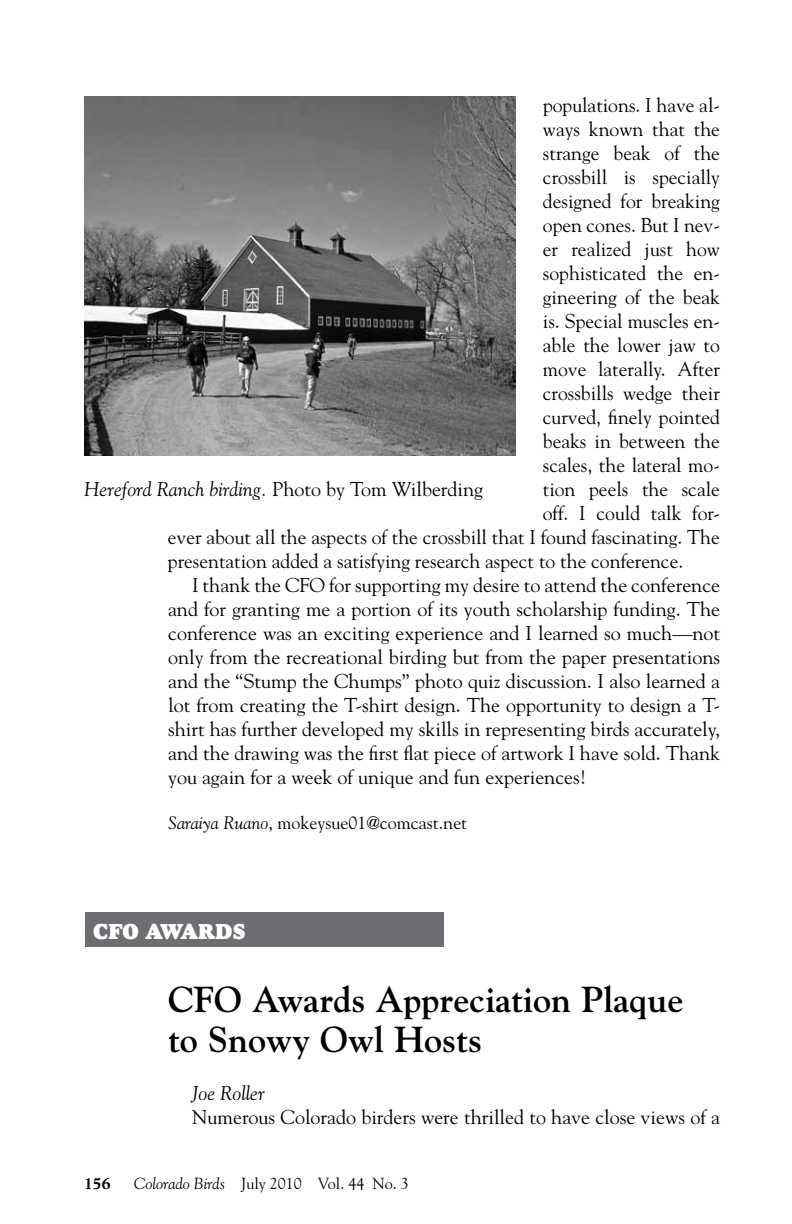
<style>
.page{position:relative;width:792px;height:1224px;background:#fff}
.page>*{position:absolute;margin:0;border:0;box-sizing:border-box;transform-origin:0 0}
.t1{font:700 36px/40px "Goudy";color:#000}
.t2{font:22px "Goudy Heavyface";color:#fff}
.t3{font:20px "Goudy";color:#000}
.t4{font:italic 20px "Goudy";color:#000}
.t5{font:18px "Goudy";color:#000}
.t6{font:16px "Goudy";color:#000}
.t7{font:800 16px "Goudy";color:#000}
.s1{font-style:italic}
.s2{font-style:normal}
</style>
<div class="page">
<img style="left:84px;top:96px;width:432px;height:360px">
<div style="left:85px;top:912px;width:359px;height:35px;background:#6d6e71"></div>
<p class="t3" style="left:543px;top:92px;width:178px">populations. I have al-</p>
<p class="t3" style="left:543px;top:116px;width:179px">ways known that the</p>
<p class="t3" style="left:543px;top:140px;width:179px">strange beak of the</p>
<p class="t3" style="left:543px;top:164px;width:179px">crossbill is specially</p>
<p class="t3" style="left:543px;top:188px;width:179px">designed for breaking</p>
<p class="t3" style="left:543px;top:212px;width:178px">open cones. But I nev-</p>
<p class="t3" style="left:543px;top:236px;width:179px">er realized just how</p>
<p class="t3" style="left:543px;top:260px;width:178px">sophisticated the en-</p>
<p class="t3" style="left:543px;top:284px;width:178px">gineering of the beak</p>
<p class="t3" style="left:543px;top:308px;width:179px">is. Special muscles en-</p>
<p class="t3" style="left:543px;top:332px;width:179px">able the lower jaw to</p>
<p class="t3" style="left:543px;top:356px;width:178px">move laterally. After</p>
<p class="t3" style="left:543px;top:380px;width:179px">crossbills wedge their</p>
<p class="t3" style="left:543px;top:404px;width:178px">curved, finely pointed</p>
<p class="t3" style="left:543px;top:428px;width:178px">beaks in between the</p>
<p class="t3" style="left:543px;top:452px;width:179px">scales, the lateral mo-</p>
<p class="t3" style="left:543px;top:476px;width:178px">tion peels the scale</p>
<p class="t3" style="left:543px;top:500px;width:179px">off. I could talk for-</p>
<p class="t3" style="left:168px;top:524px;width:554px">ever about all the aspects of the crossbill that I found fascinating. The</p>
<p class="t3" style="left:168px;top:548px;width:517px">presentation added a satisfying research aspect to the conference.</p>
<p class="t3" style="left:192px;top:572px;width:530px">I thank the CFO for supporting my desire to attend the conference</p>
<p class="t3" style="left:168px;top:596px;width:554px">and for granting me a portion of its youth scholarship funding. The</p>
<p class="t3" style="left:168px;top:620px;width:554px">conference was an exciting experience and I learned so much—not</p>
<p class="t3" style="left:168px;top:644px;width:554px">only from the recreational birding but from the paper presentations</p>
<p class="t3" style="left:168px;top:668px;width:553px">and the “Stump the Chumps” photo quiz discussion. I also learned a</p>
<p class="t3" style="left:168px;top:692px;width:554px">lot from creating the T-shirt design. The opportunity to design a T-</p>
<p class="t3" style="left:168px;top:716px;width:554px">shirt has further developed my skills in representing birds accurately,</p>
<p class="t3" style="left:168px;top:740px;width:553px">and the drawing was the first flat piece of artwork I have sold. Thank</p>
<p class="t3" style="left:168px;top:764px;width:420px">you again for a week of unique and fun experiences!</p>
<p class="t5" style="left:168px;top:812px;width:301px"><span class="s1">Saraiya Ruano</span>, mokeysue01@comcast.net</p>
<p class="t4" style="left:84px;top:477px;width:401px">Hereford Ranch birding. <span class="s2">Photo by Tom Wilberding</span></p>
<p class="t2" style="left:93px;top:918px;width:154px">CFO AWARDS</p>
<h1 class="t1" style="left:168px;top:979px;width:517px">CFO Awards Appreciation Plaque to Snowy Owl Hosts</h1>
<p class="t4" style="left:192px;top:1081px;width:74px">Joe Roller</p>
<p class="t3" style="left:192px;top:1104px;width:530px">Numerous Colorado birders were thrilled to have close views of a</p>
<p class="t7" style="left:84px;top:1174px;width:28px">156</p>
<p class="t6" style="left:134px;top:1173px;width:276px"><span class="s1">Colorado Birds</span> July 2010 Vol. 44 No. 3</p>
</div>
